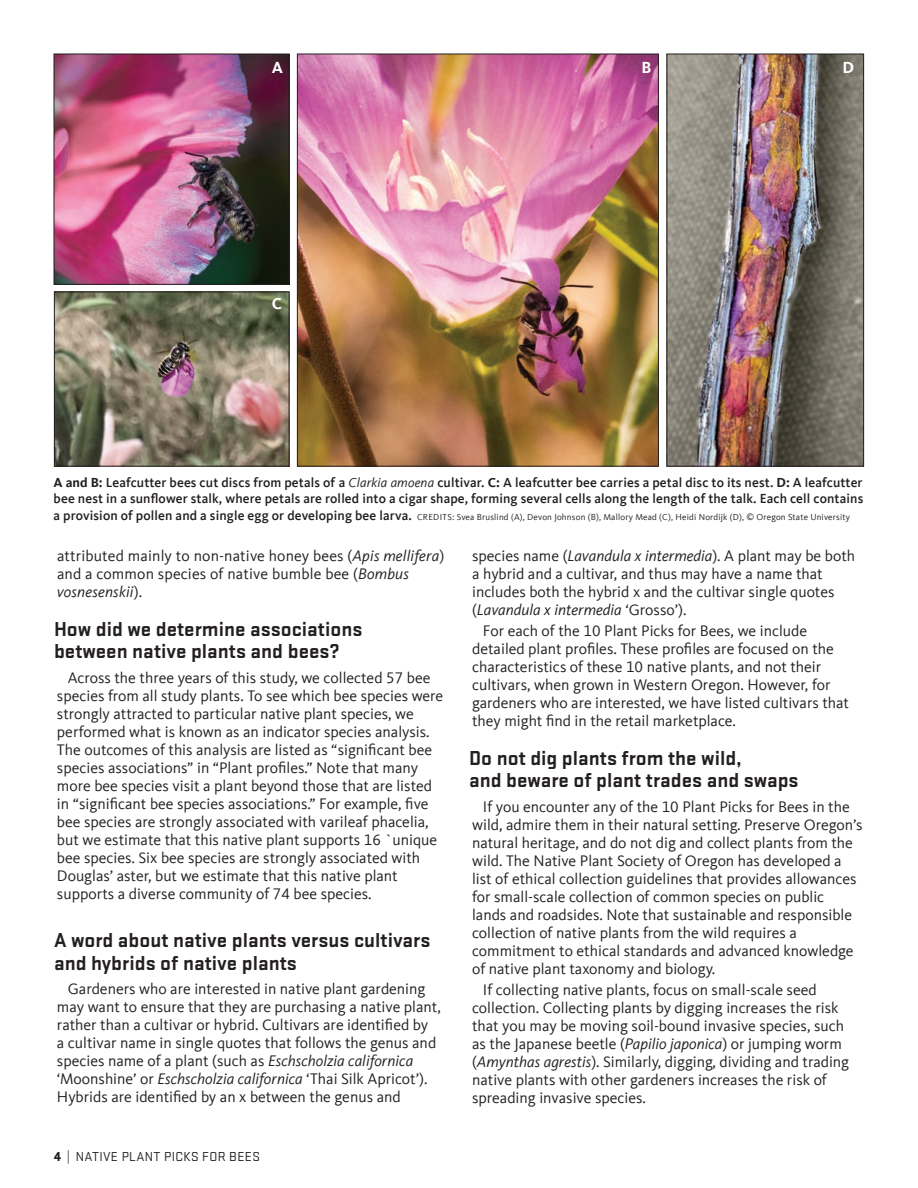
<style>
.page{position:relative;width:918px;height:1188px;background:#fff}
.page>*{position:absolute;margin:0;border:0;box-sizing:border-box;transform-origin:0 0}
.t1{font:700 21px/22.5px "Stratum 2";color:#231f20}
.t2{font:700 16.5px "Kievit Offc";color:#fff}
.t3{font:15.75px/18px "Kievit Offc";color:#231f20}
.t4{font:500 13.5px/16.5px "Kievit Offc";letter-spacing:.01em;color:#231f20}
.t5{font:13.5px "Stratum 2";letter-spacing:.025em;color:#231f20}
.t6{font:9px "Kievit Offc";letter-spacing:.02em;color:#231f20}
.s1{font-weight:700}
.s2{font-weight:400;font-style:italic}
.s3{font-weight:500;font-size:13.5px}
.s4{font-style:italic}
.s5{font-weight:900}
</style>
<div class="page">
<img style="left:56px;top:56px;width:231px;height:227px">
<div style="left:54px;top:54px;width:235px;height:231px;border:1px solid #231f20"></div>
<img style="left:299px;top:56px;width:358px;height:409px">
<div style="left:297px;top:54px;width:362px;height:413px;border:1px solid #231f20"></div>
<img style="left:669px;top:56px;width:193px;height:409px">
<div style="left:667px;top:54px;width:197px;height:413px;border:1px solid #231f20"></div>
<img style="left:56px;top:294px;width:231px;height:171px">
<div style="left:54px;top:292px;width:235px;height:175px;border:1px solid #231f20"></div>
<p class="t2" style="left:272px;top:58px;width:13px">A</p>
<p class="t2" style="left:272px;top:294px;width:12px">C</p>
<p class="t2" style="left:642px;top:58px;width:11px">B</p>
<p class="t2" style="left:842px;top:58px;width:13px">D</p>
<p class="t4" style="left:54px;top:474px;width:811px"><span class="s1">A and B:</span> Leafcutter bees cut discs from petals of a <span class="s2">Clarkia amoena</span> cultivar. <span class="s1">C:</span> A leafcutter bee carries a petal disc to its nest. <span class="s1">D:</span> A leafcutter bee nest in a sunflower stalk, where petals are rolled into a cigar shape, forming several cells along the length of the talk. Each cell contains</p>
<p class="t6" style="left:54px;top:512px;width:798px"><span class="s3">a provision of pollen and a single egg or developing bee larva.</span> CREDITS: Svea Bruslind (A), Devon Johnson (B), Mallory Mead (C), Heidi Nordijk (D), © Oregon State University</p>
<p class="t3" style="left:57px;top:547px;width:389px">attributed mainly to non-native honey bees (<span class="s4">Apis mellifera</span>) and a common species of native bumble bee (<span class="s4">Bombus vosnesenskii</span>).</p>
<h1 class="t1" style="left:54px;top:617px;width:310px">How did we determine associations between native plants and bees?</h1>
<p class="t3" style="left:57px;top:669px;width:388px;text-indent:11px">Across the three years of this study, we collected 57 bee species from all study plants. To see which bee species were strongly attracted to particular native plant species, we performed what is known as an indicator species analysis.<br>The outcomes of this analysis are listed as “significant bee species associations” in “Plant profiles.” Note that many more bee species visit a plant beyond those that are listed in “significant bee species associations.” For example, five bee species are strongly associated with varileaf phacelia, but we estimate that this native plant supports 16 `unique bee species. Six bee species are strongly associated with Douglas’ aster, but we estimate that this native plant supports a diverse community of 74 bee species.</p>
<h1 class="t1" style="left:54px;top:928px;width:378px">A word about native plants versus cultivars and hybrids of native plants</h1>
<p class="t3" style="left:57px;top:980px;width:386px;text-indent:11px">Gardeners who are interested in native plant gardening may want to ensure that they are purchasing a native plant, rather than a cultivar or hybrid. Cultivars are identified by<br>a cultivar name in single quotes that follows the genus and species name of a plant (such as <span class="s4">Eschscholzia californica </span>‘Moonshine’ or <span class="s4">Eschscholzia californica</span> ‘Thai Silk Apricot’).<br>Hybrids are identified by an x between the genus and</p>
<p class="t5" style="left:54px;top:1148px;width:207px"><span class="s5">4</span> | NATIVE PLANT PICKS FOR BEES</p>
<p class="t3" style="left:472px;top:547px;width:385px">species name (<span class="s4">Lavandula x intermedia</span>). A plant may be both a hybrid and a cultivar, and thus may have a name that includes both the hybrid x and the cultivar single quotes (<span class="s4">Lavandula x intermedia</span> ‘Grosso’).</p>
<p class="t3" style="left:472px;top:622px;width:378px;text-indent:11px">For each of the 10 Plant Picks for Bees, we include detailed plant profiles. These profiles are focused on the characteristics of these 10 native plants, and not their cultivars, when grown in Western Oregon. However, for gardeners who are interested, we have listed cultivars that they might find in the retail marketplace.</p>
<h1 class="t1" style="left:469px;top:746px;width:331px">Do not dig plants from the wild,<br>and beware of plant trades and swaps</h1>
<p class="t3" style="left:472px;top:798px;width:392px;text-indent:11px">If you encounter any of the 10 Plant Picks for Bees in the wild, admire them in their natural setting. Preserve Oregon’s natural heritage, and do not dig and collect plants from the wild. The Native Plant Society of Oregon has developed a list of ethical collection guidelines that provides allowances for small-scale collection of common species on public<br>lands and roadsides. Note that sustainable and responsible collection of native plants from the wild requires a commitment to ethical standards and advanced knowledge of native plant taxonomy and biology.</p>
<p class="t3" style="left:472px;top:981px;width:379px;text-indent:11px">If collecting native plants, focus on small-scale seed collection. Collecting plants by digging increases the risk that you may be moving soil-bound invasive species, such as the Japanese beetle (<span class="s4">Papilio japonica</span>) or jumping worm (<span class="s4">Amynthas agrestis</span>). Similarly, digging, dividing and trading native plants with other gardeners increases the risk of spreading invasive species.</p>
</div>
